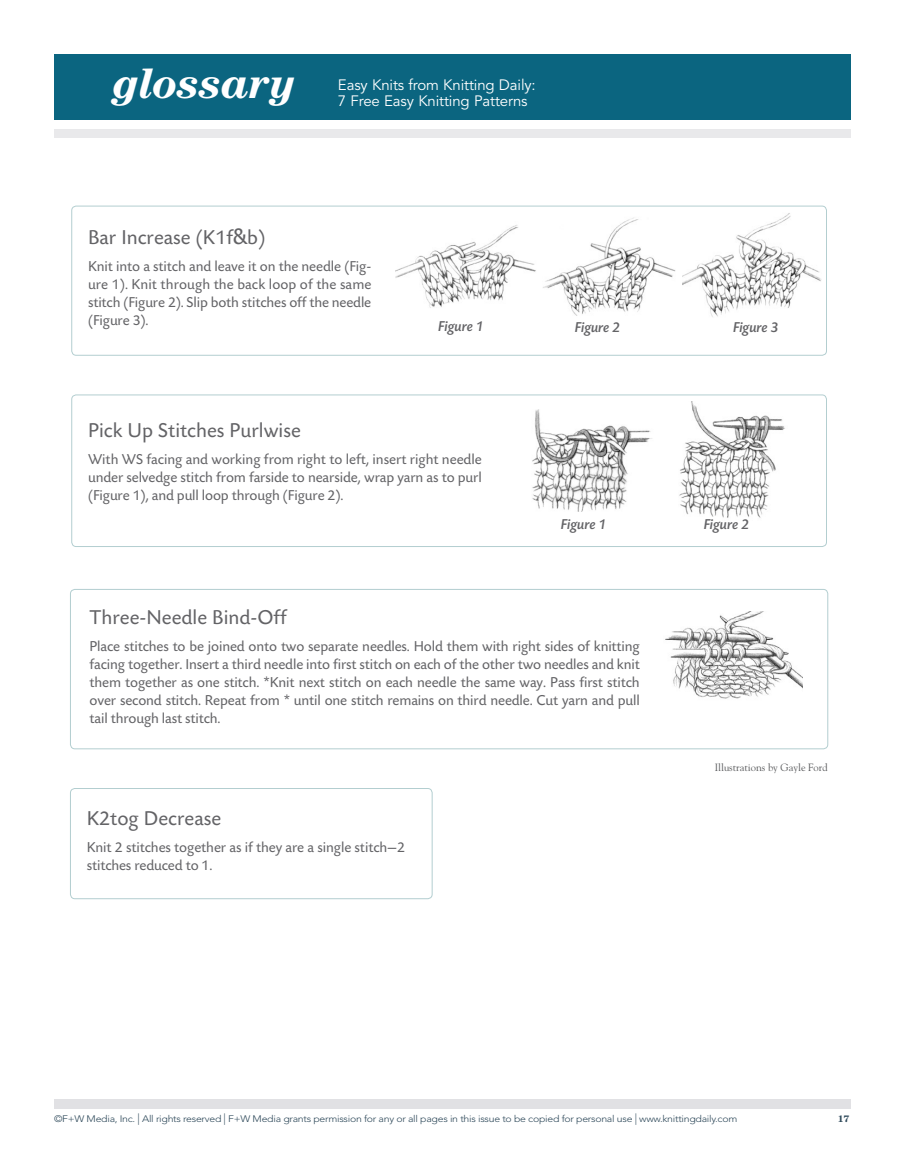
<style>
.page{position:relative;width:905px;height:1168px;background:#fff}
.page>*{position:absolute;margin:0;border:0;box-sizing:border-box;transform-origin:0 0}
.t1{font:italic 700 43.5px "Century Std";letter-spacing:-.01em;color:#fff}
.t2{font:21px "Today SB";color:#636366}
.t3{font:15px/18px "Today SB";letter-spacing:-.01em;color:#636366;text-align:justify}
.t4{font:15px/16.5px "Avenir LT Std";letter-spacing:-.01em;color:#fff}
.t5{font:15px "Today SB Med Ita";letter-spacing:-.01em;color:#636366}
.t6{font:10.5px "Goudy Std";color:#57585a}
.t7{font:300 9.45px "Avenir LT Std";letter-spacing:-.025em;color:#2d4859;scale:1.11 1}
.t8{font:700 9.45px "Century Std";color:#2d4859;scale:1.11 1}
.s1{font-family:"Tahoma"}
.s2{font-size:11.55px}
</style>
<div class="page">
<div style="left:54px;top:54px;width:796px;height:66px;background:#0b6580"></div>
<div style="left:54px;top:129px;width:796px;height:8px;background:#e9e9eb"></div>
<div style="left:54px;top:1099px;width:796px;height:9px;background:#e1e1e4"></div>
<div style="left:70px;top:788px;width:362px;height:111px;border:1px solid #b3ced0;border-radius:4px"></div>
<div style="left:72px;top:206px;width:754px;height:149px;border:1px solid #b3ced0;border-radius:4px"></div>
<div style="left:671px;top:210px;width:154px;height:107px;background:#fff"></div>
<img style="left:682px;top:213px;width:139px;height:104px">
<img style="left:543px;top:217px;width:133px;height:99px">
<img style="left:395px;top:225px;width:141px;height:83px">
<div style="left:70px;top:589px;width:758px;height:160px;border:1px solid #b3ced0;border-radius:4px"></div>
<img style="left:665px;top:611px;width:137px;height:88px">
<div style="left:72px;top:395px;width:754px;height:152px;border:1px solid #b3ced0;border-radius:4px"></div>
<img style="left:532px;top:409px;width:120px;height:103px">
<img style="left:679px;top:401px;width:106px;height:117px">
<h1 class="t1" style="left:114px;top:57px;width:184px">glossary</h1>
<p class="t4" style="left:338px;top:77px;width:199px">Easy Knits from Knitting Daily:<br>7 Free Easy Knitting Patterns</p>
<h2 class="t2" style="left:88px;top:226px;width:179px">Bar Increase (K1f<span class="s1">&amp;</span>b)</h2>
<p class="t3" style="left:88px;top:258px;width:285px">Knit into a stitch and leave it on the needle (Fig&shy;ure 1). Knit through the back loop of the same stitch (Figure 2). Slip both stitches off the needle (Figure 3).</p>
<p class="t5" style="left:438px;top:318px;width:47px">Figure 1</p>
<p class="t5" style="left:575px;top:319px;width:47px">Figure 2</p>
<p class="t5" style="left:733px;top:319px;width:47px">Figure 3</p>
<h2 class="t2" style="left:88px;top:419px;width:214px">Pick Up Stitches Purlwise</h2>
<p class="t3" style="left:88px;top:450px;width:395px">With WS facing and working from right to left, insert right needle under selvedge stitch from farside to nearside, wrap yarn as to purl (Figure 1), and pull loop through (Figure 2).</p>
<p class="t5" style="left:561px;top:516px;width:47px">Figure 1</p>
<p class="t5" style="left:704px;top:516px;width:47px">Figure 2</p>
<h2 class="t2" style="left:90px;top:606px;width:199px">Three-Needle Bind-Off</h2>
<p class="t3" style="left:90px;top:638px;width:552px">Place stitches to be joined onto two separate needles. Hold them with right sides of knitting facing together. Insert a third needle into first stitch on each of the other two needles and knit them together as one stitch. *Knit next stitch on each needle the same way. Pass first stitch over second stitch. Repeat from * until one stitch remains on third needle. Cut yarn and pull tail through last stitch.</p>
<h2 class="t2" style="left:87px;top:807px;width:136px">K2tog Decrease</h2>
<p class="t3" style="left:87px;top:839px;width:320px">Knit 2 stitches together as if they are a single stitch—2 stitches reduced to 1.</p>
<p class="t6" style="left:714px;top:760px;width:114px">Illustrations by Gayle Ford</p>
<p class="t7" style="left:54px;top:1113px;width:617px">©F+W Media, Inc. <span class="s2">|</span> All rights reserved <span class="s2">|</span> F+W Media grants permission for any or all pages in this issue to be copied for personal use <span class="s2">|</span> www.knittingdaily.com</p>
<p class="t8" style="left:837px;top:1113px;width:12px">17</p>
</div>
